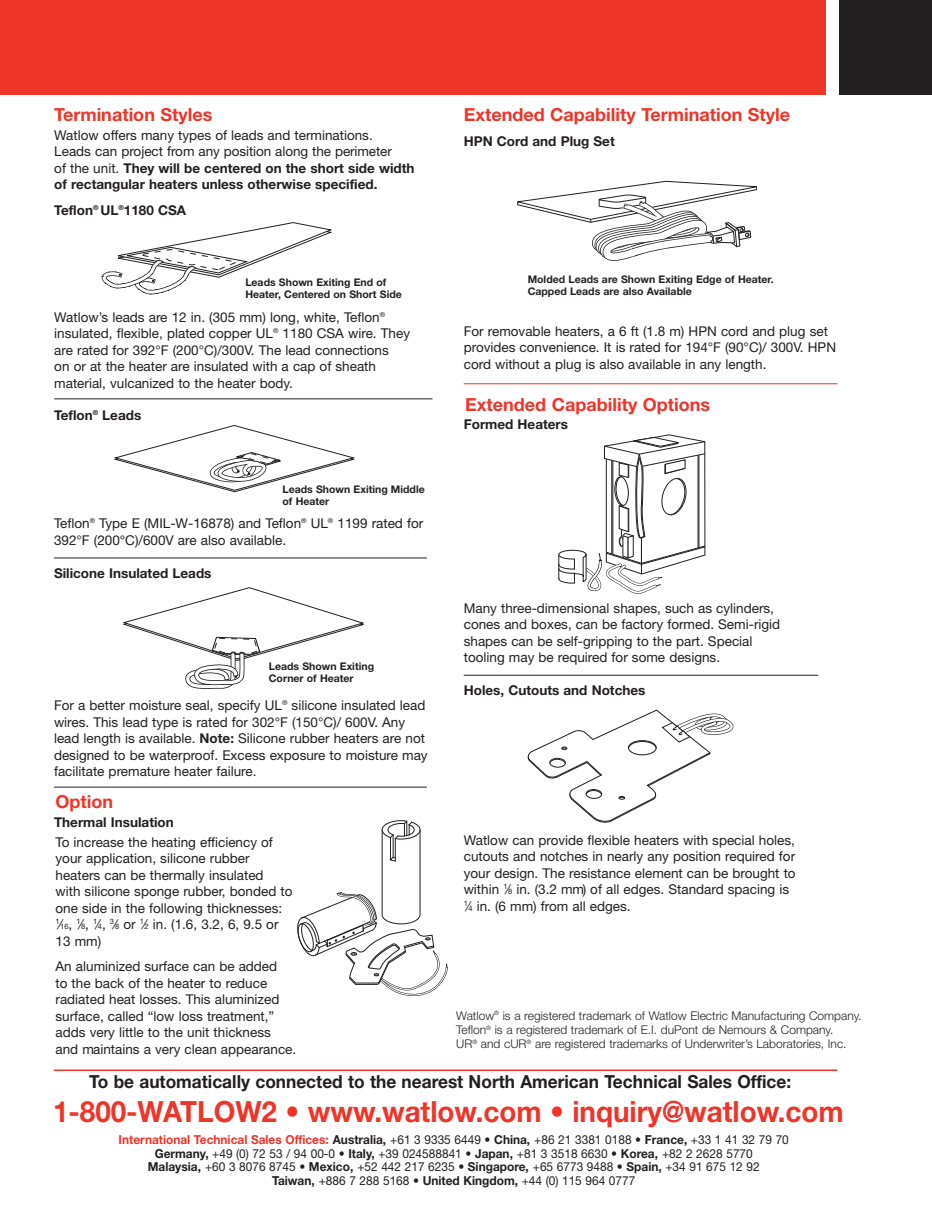
<style>
.page{position:relative;width:932px;height:1215px;background:#fff}
.page>*{position:absolute;margin:0;border:0;box-sizing:border-box;transform-origin:0 0}
.t1{font:700 29.25px "Helvetica Neue LT Std";color:#ee3529;scale:.95 1}
.t2{font:700 18px "Helvetica Neue LT Std";color:#ee3529}
.t3{font:700 18px "Helvetica Neue LT Std";color:#231f20;scale:.96 1}
.t4{font:13.5px/16.5px "Helvetica Neue LT Std";color:#231f20}
.t5{font:700 13.5px "Helvetica Neue LT Std";color:#231f20}
.t6{font:12.3px/13.5px "Helvetica Neue LT Std";color:#231f20;text-align:center;scale:.96 1}
.t7{font:300 12px/14.4px "Helvetica Neue LT Std";color:#231f20}
.t8{font:700 10.5px/12px "Helvetica Neue LT Std";color:#231f20}
.s1{font-weight:700}
.s2{font-size:7.5px}
.s3{font-weight:700;color:#ee3529}
</style>
<div class="page">
<div style="left:0;top:0;width:826px;height:94px;background:#ee3529"></div>
<div style="left:839px;top:0;width:93px;height:94px;background:#231f20"></div>
<hr style="left:54px;top:1070px;width:783px;height:1px;background:#ee3529">
<svg style="left:297px;top:820px;width:151px;height:176px"></svg>
<svg style="left:558px;top:435px;width:147px;height:159px"></svg>
<svg style="left:528px;top:710px;width:205px;height:113px"></svg>
<hr style="left:464px;top:675px;width:354px;height:1px;background:#231f20">
<svg style="left:114px;top:425px;width:241px;height:67px"></svg>
<svg style="left:123px;top:587px;width:241px;height:102px"></svg>
<svg style="left:102px;top:222px;width:230px;height:72px"></svg>
<hr style="left:54px;top:398px;width:378px;height:1px;background:#231f20">
<hr style="left:54px;top:558px;width:373px;height:1px;background:#231f20">
<svg style="left:517px;top:180px;width:240px;height:81px"></svg>
<hr style="left:54px;top:787px;width:373px;height:1px;background:#231f20">
<hr style="left:464px;top:383px;width:373px;height:1px;background:#ee3529">
<h2 class="t2" style="left:54px;top:108px;width:160px">Termination Styles</h2>
<p class="t4" style="left:54px;top:128px;width:362px">Watlow offers many types of leads and terminations.<br>Leads can project from any position along the perimeter<br>of the unit. <span class="s1">They will be centered on the short side width of rectangular heaters unless otherwise specified.</span></p>
<p class="t5" style="left:54px;top:205px;width:133px">Teflon<sup>®</sup> UL<sup>®</sup>1180 CSA</p>
<p class="t8" style="left:245px;top:277px;width:158px">Leads Shown Exiting End of<br>Heater, Centered on Short Side</p>
<p class="t4" style="left:54px;top:310px;width:357px">Watlow’s leads are 12 in. (305 mm) long, white, Teflon<sup>® </sup>insulated, flexible, plated copper UL<sup>®</sup> 1180 CSA wire. They are rated for 392°F (200°C)/300V. The lead connections<br>on or at the heater are insulated with a cap of sheath material, vulcanized to the heater body.</p>
<p class="t5" style="left:54px;top:410px;width:89px">Teflon<sup>®</sup> Leads</p>
<p class="t8" style="left:282px;top:484px;width:144px">Leads Shown Exiting Middle of Heater</p>
<p class="t4" style="left:54px;top:516px;width:371px">Teflon<sup>®</sup> Type E (MIL-W-16878) and Teflon<sup>®</sup> UL<sup>®</sup> 1199 rated for<br>392°F (200°C)/600V are also available.</p>
<p class="t5" style="left:54px;top:568px;width:159px">Silicone Insulated Leads</p>
<p class="t8" style="left:269px;top:661px;width:107px">Leads Shown Exiting<br>Corner of Heater</p>
<p class="t4" style="left:54px;top:698px;width:375px">For a better moisture seal, specify UL<sup>®</sup> silicone insulated lead wires. This lead type is rated for 302°F (150°C)/ 600V. Any lead length is available. <span class="s1">Note:</span> Silicone rubber heaters are not designed to be waterproof. Excess exposure to moisture may facilitate premature heater failure.</p>
<h2 class="t2" style="left:56px;top:795px;width:59px">Option</h2>
<p class="t5" style="left:54px;top:817px;width:121px">Thermal Insulation</p>
<p class="t4" style="left:55px;top:835px;width:238px">To increase the heating efficiency of your application, silicone rubber heaters can be thermally insulated<br>with silicone sponge rubber, bonded to one side in the following thicknesses:<br><sup>1</sup>⁄<span class="s2">16</span>, <sup>1</sup>⁄<span class="s2">8</span>, <sup>1</sup>⁄<span class="s2">4</span>, <sup>3</sup>⁄<span class="s2">8</span> or <sup>1</sup>⁄<span class="s2">2</span> in. (1.6, 3.2, 6, 9.5 or 13 mm)</p>
<p class="t4" style="left:55px;top:959px;width:242px">An aluminized surface can be added<br>to the back of the heater to reduce radiated heat losses. This aluminized surface, called “low loss treatment,” adds very little to the unit thickness and maintains a very clean appearance.</p>
<h2 class="t2" style="left:464px;top:108px;width:328px">Extended Capability Termination Style</h2>
<p class="t5" style="left:464px;top:136px;width:153px">HPN Cord and Plug Set</p>
<p class="t8" style="left:527px;top:275px;width:247px">Molded Leads are Shown Exiting Edge of Heater.<br>Capped Leads are also Available</p>
<p class="t4" style="left:464px;top:324px;width:374px">For removable heaters, a 6 ft (1.8 m) HPN cord and plug set provides convenience. It is rated for 194°F (90°C)/ 300V. HPN cord without a plug is also available in any length.</p>
<h2 class="t2" style="left:465px;top:398px;width:246px">Extended Capability Options</h2>
<p class="t5" style="left:464px;top:419px;width:106px">Formed Heaters</p>
<p class="t4" style="left:464px;top:601px;width:318px">Many three-dimensional shapes, such as cylinders, cones and boxes, can be factory formed. Semi-rigid shapes can be self-gripping to the part. Special tooling may be required for some designs.</p>
<p class="t5" style="left:464px;top:686px;width:183px">Holes, Cutouts and Notches</p>
<p class="t4" style="left:464px;top:833px;width:333px">Watlow can provide flexible heaters with special holes, cutouts and notches in nearly any position required for your design. The resistance element can be brought to within <sup>1</sup>⁄<span class="s2">8</span> in. (3.2 mm) of all edges. Standard spacing is <sup>1</sup>⁄<span class="s2">4</span> in. (6 mm) from all edges.</p>
<p class="t7" style="left:456px;top:1009px;width:407px">Watlow<sup>®</sup> is a registered trademark of Watlow Electric Manufacturing Company.<br>Teflon<sup>®</sup> is a registered trademark of E.I. duPont de Nemours &amp; Company.<br>UR<sup>®</sup> and cUR<sup>®</sup> are registered trademarks of Underwriter’s Laboratories, Inc.</p>
<h2 class="t3" style="left:89px;top:1075px;width:732px">To be automatically connected to the nearest North American Technical Sales Office:</h2>
<h1 class="t1" style="left:53px;top:1101px;width:833px">1-800-WATLOW2 • www.watlow.com • inquiry@watlow.com</h1>
<p class="t6" style="left:119px;top:1135px;width:699px"><span class="s3">International Technical Sales Offices:</span> <span class="s1">Australia,</span> +61 3 9335 6449 • <span class="s1">China,</span> +86 21 3381 0188 • <span class="s1">France,</span> +33 1 41 32 79 70<br><span class="s1">Germany,</span> +49 (0) 72 53 / 94 00-0 • <span class="s1">Italy,</span> +39 024588841 • <span class="s1">Japan,</span> +81 3 3518 6630 • <span class="s1">Korea,</span> +82 2 2628 5770<br><span class="s1">Malaysia,</span> +60 3 8076 8745 • <span class="s1">Mexico,</span> +52 442 217 6235 • <span class="s1">Singapore,</span> +65 6773 9488 • <span class="s1">Spain,</span> +34 91 675 12 92<br><span class="s1">Taiwan,</span> +886 7 288 5168 • <span class="s1">United Kingdom,</span> +44 (0) 115 964 0777</p>
</div>
